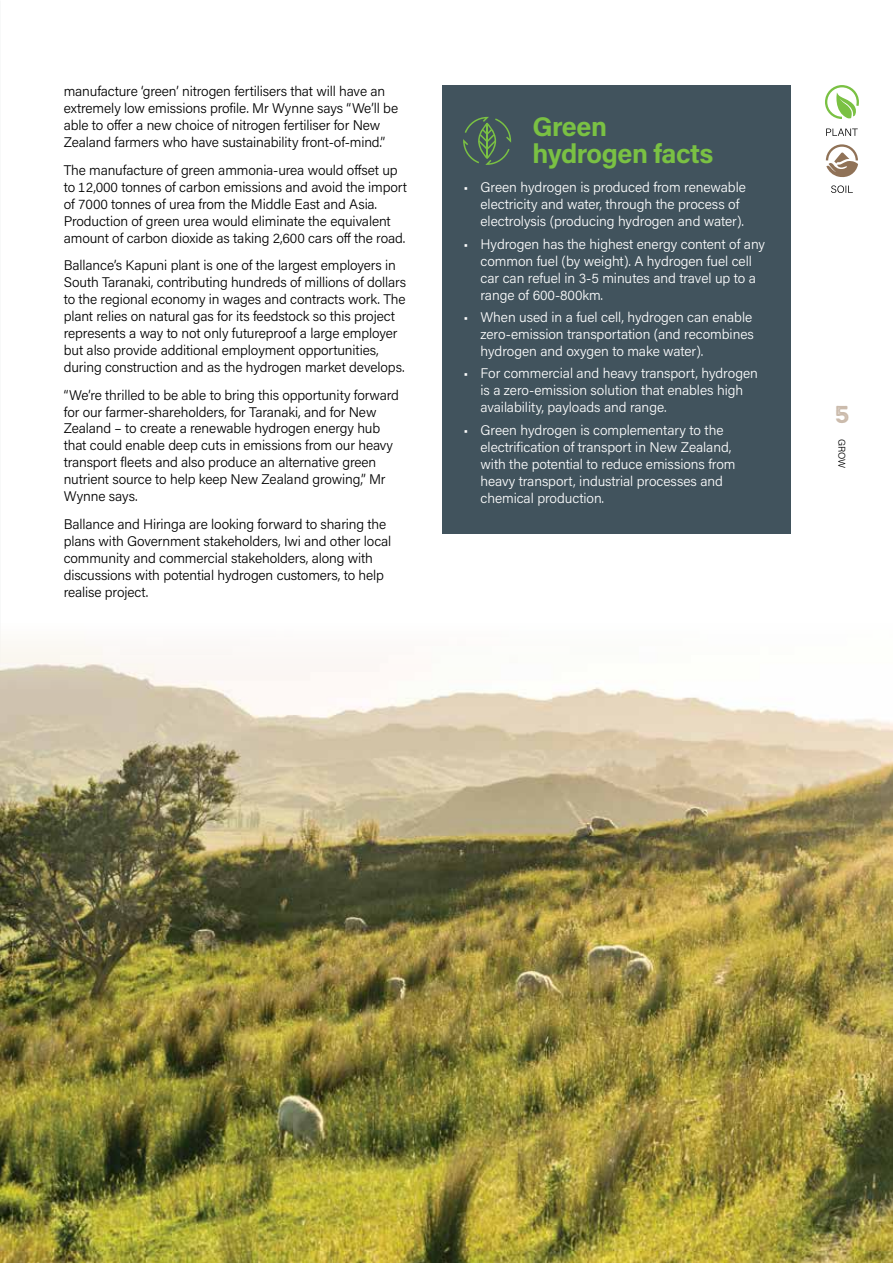
<style>
.page{position:relative;width:893px;height:1263px;background:#fff}
.page>*{position:absolute;margin:0;border:0;box-sizing:border-box;transform-origin:0 0}
.t1{font:30px "Noyh A Cafe Press 1";color:#cbbbac}
.t2{font:700 27px/27px "Acumin Pro";letter-spacing:-.025em;color:#7ac143}
.t3{font:300 13.95px/17px "Acumin Pro";letter-spacing:-.01em;color:#000}
.t4{font:300 13.95px/17px "Acumin Pro";letter-spacing:-.005em;color:#fff}
.t5{font:300 9.75px "Acumin Pro";color:#000}
</style>
<div class="page">
<svg style="left:825px;top:85px;width:34px;height:34px"></svg>
<svg style="left:826px;top:129px;width:32px;height:7px"></svg>
<svg style="left:826px;top:144px;width:32px;height:34px"></svg>
<svg style="left:831px;top:185px;width:22px;height:8px"></svg>
<img style="left:0;top:634px;width:893px;height:629px">
<div style="left:442px;top:85px;width:349px;height:448px;background:#41535d"></div>
<svg style="left:463px;top:117px;width:48px;height:48px"></svg>
<p class="t3" style="left:64px;top:83px;width:336px">manufacture ‘green’ nitrogen fertilisers that will have an extremely low emissions profile. Mr Wynne says “We’ll be able to offer a new choice of nitrogen fertiliser for New Zealand farmers who have sustainability front-of-mind.”</p>
<p class="t3" style="left:64px;top:161px;width:345px">The manufacture of green ammonia-urea would offset up to 12,000 tonnes of carbon emissions and avoid the import of 7000 tonnes of urea from the Middle East and Asia.<br>Production of green urea would eliminate the equivalent amount of carbon dioxide as taking 2,600 cars off the road.</p>
<p class="t3" style="left:64px;top:256px;width:344px">Ballance’s Kapuni plant is one of the largest employers in South Taranaki, contributing hundreds of millions of dollars to the regional economy in wages and contracts work. The plant relies on natural gas for its feedstock so this project represents a way to not only futureproof a large employer but also provide additional employment opportunities, during construction and as the hydrogen market develops.</p>
<p class="t3" style="left:64px;top:386px;width:337px">“We’re thrilled to be able to bring this opportunity forward for our farmer-shareholders, for Taranaki, and for New Zealand – to create a renewable hydrogen energy hub that could enable deep cuts in emissions from our heavy transport fleets and also produce an alternative green nutrient source to help keep New Zealand growing,” Mr Wynne says.</p>
<p class="t3" style="left:64px;top:515px;width:329px">Ballance and Hiringa are looking forward to sharing the plans with Government stakeholders, Iwi and other local community and commercial stakeholders, along with discussions with potential hydrogen customers, to help realise project.</p>
<h2 class="t2" style="left:532px;top:112px;width:182px">Green hydrogen facts</h2>
<p class="t4" style="left:480px;top:178px;width:267px;text-indent:-17px">• Green hydrogen is produced from renewable electricity and water, through the process of electrolysis (producing hydrogen and water).</p>
<p class="t4" style="left:480px;top:235px;width:286px;text-indent:-17px">• Hydrogen has the highest energy content of any common fuel (by weight). A hydrogen fuel cell car can refuel in 3-5 minutes and travel up to a range of 600-800km.</p>
<p class="t4" style="left:480px;top:308px;width:275px;text-indent:-17px">• When used in a fuel cell, hydrogen can enable zero-emission transportation (and recombines hydrogen and oxygen to make water).</p>
<p class="t4" style="left:480px;top:365px;width:279px;text-indent:-17px">• For commercial and heavy transport, hydrogen is a zero-emission solution that enables high availability, payloads and range.</p>
<p class="t4" style="left:480px;top:421px;width:257px;text-indent:-17px">• Green hydrogen is complementary to the electrification of transport in New Zealand, with the potential to reduce emissions from heavy transport, industrial processes and chemical production.</p>
<h1 class="t1" style="left:834px;top:397px;width:16px">5</h1>
<p class="t5" style="left:848px;top:438px;width:31px;rotate:90deg">GROW</p>
</div>
